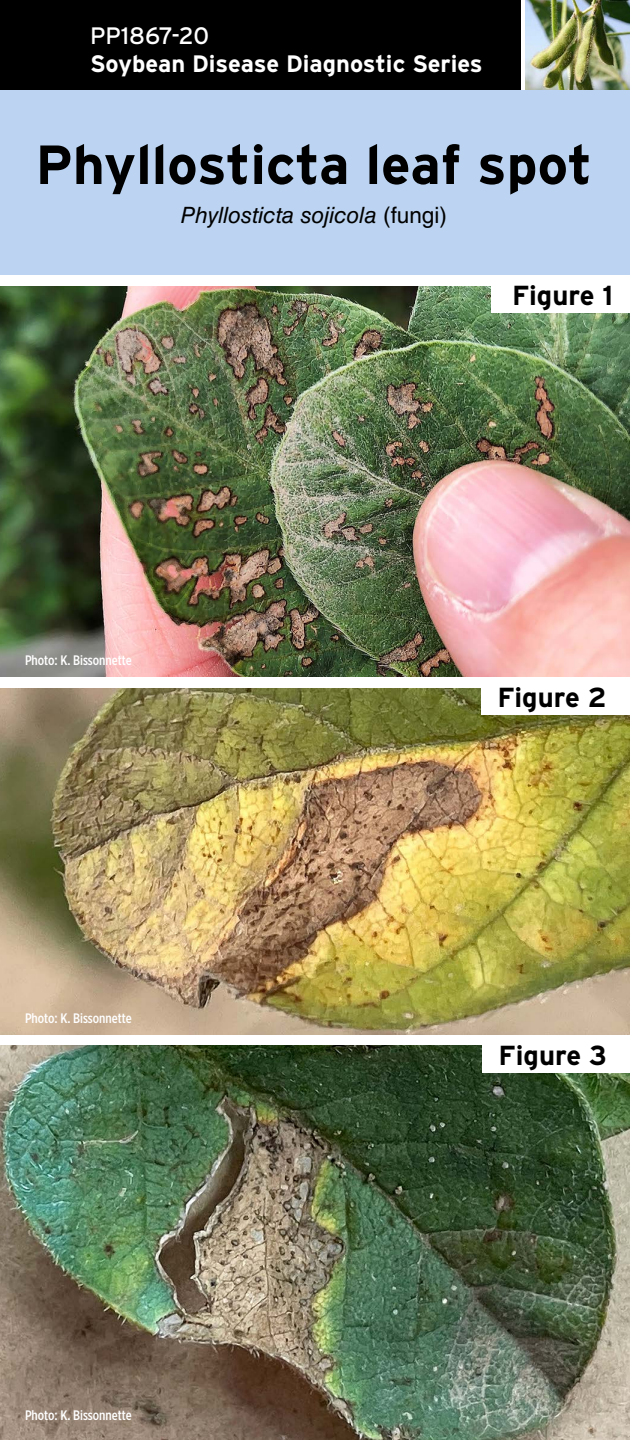
<style>
.page{position:relative;width:630px;height:1440px;background:#fff}
.page>*{position:absolute;margin:0;border:0;box-sizing:border-box;transform-origin:0 0}
.t1{font:700 55px "Interstate";color:#000}
.t2{font:700 27.5px "Interstate";color:#000}
.t3{font:700 23.75px "Interstate";color:#fff}
.t4{font:23.75px "Interstate";color:#fff}
.t5{font:italic 22.5px "Helvetica LT Std";color:#000}
.t6{font:500 13.75px "Gotham X Narrow";color:#fff}
.s1{font-style:normal}
</style>
<div class="page">
<img style="left:0;top:1046px;width:630px;height:394px">
<img style="left:0;top:688px;width:630px;height:347px">
<img style="left:0;top:286px;width:630px;height:391px">
<div style="left:0;top:90px;width:630px;height:184px;background:#bcd4f1"></div>
<div style="left:0;top:0;width:520px;height:90px;background:#000"></div>
<div style="left:492px;top:278px;width:138px;height:35px;background:#fff"></div>
<div style="left:481px;top:680px;width:149px;height:34px;background:#fff"></div>
<div style="left:482px;top:1043px;width:148px;height:29px;background:#fff"></div>
<img style="left:525px;top:0;width:105px;height:90px">
<h3 class="t4" style="left:90px;top:22px;width:121px">PP1867-20</h3>
<h3 class="t3" style="left:90px;top:49px;width:394px">Soybean Disease Diagnostic Series</h3>
<h1 class="t1" style="left:35px;top:131px;width:558px">Phyllosticta leaf spot</h1>
<h3 class="t5" style="left:181px;top:202px;width:268px">Phyllosticta sojicola <span class="s1">(fungi)</span></h3>
<p class="t6" style="left:25px;top:652px;width:108px">Photo: K. Bissonnette</p>
<p class="t6" style="left:25px;top:1010px;width:108px">Photo: K. Bissonnette</p>
<p class="t6" style="left:25px;top:1407px;width:108px">Photo: K. Bissonnette</p>
<h2 class="t2" style="left:512px;top:278px;width:103px">Figure 1</h2>
<h2 class="t2" style="left:497px;top:680px;width:111px">Figure 2</h2>
<h2 class="t2" style="left:499px;top:1038px;width:110px">Figure 3</h2>
</div>
